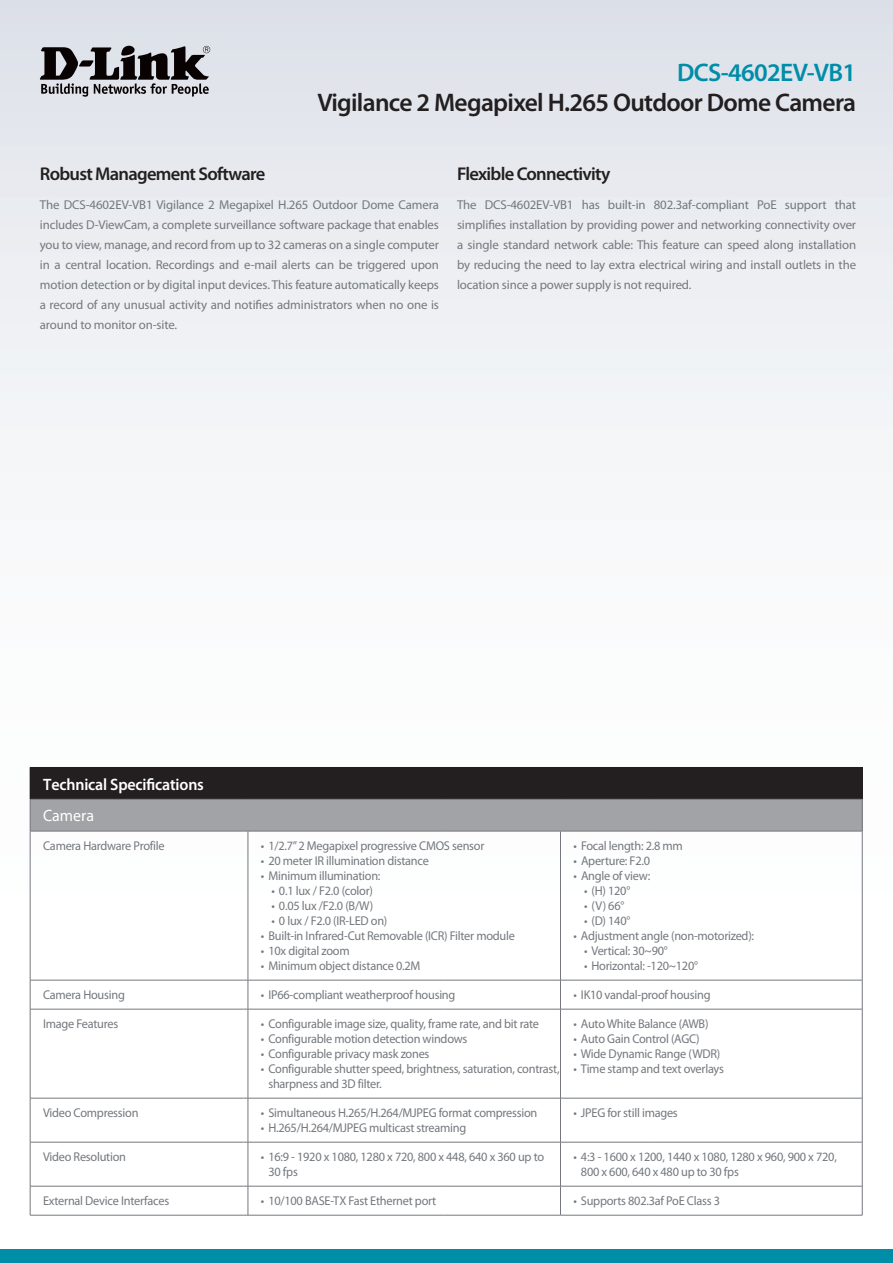
<style>
.page{position:relative;width:893px;height:1263px;background:#fff}
.page>*{position:absolute;margin:0;border:0;box-sizing:border-box;transform-origin:0 0}
.t1{font:600 25.5px "Myriad Pro";letter-spacing:-.025em;color:#231f20}
.t2{font:600 25.5px "Myriad Pro";letter-spacing:-.025em;color:#008da8}
.t3{font:600 18.6px "Myriad Pro";letter-spacing:-.04em;color:#231f20}
.t4{font:600 16.5px "Myriad Pro";letter-spacing:-.01em;color:#fff}
.t5{font:16.5px "Myriad Pro";color:#fff}
.t6{font:12.9px/20px "Myriad Pro";letter-spacing:-.01em;color:#74787d;text-align:justify}
.t7{font:12.75px/15px "Myriad Pro";letter-spacing:-.02em;color:#74787d}
</style>
<div class="page">
<div style="left:0;top:0;width:893px;height:1084px;background:linear-gradient(to bottom,#e3e6ec,#fff)"></div>
<div style="left:0;top:1249px;width:893px;height:14px;background:#008da8"></div>
<svg style="left:40px;top:46px;width:170px;height:51px;background:#807f83"></svg>
<div style="left:30px;top:767px;width:832px;height:32px;background:#231f20"></div>
<div style="left:30px;top:799px;width:832px;height:32px;background:#a1a3a7"></div>
<hr style="left:862px;top:768px;width:1px;height:31px;background:#231f20">
<hr style="left:30px;top:799px;width:213px;height:1px;background:#74787d">
<hr style="left:30px;top:799px;width:1px;height:32px;background:#74787d">
<hr style="left:248px;top:799px;width:196px;height:1px;background:#74787d">
<hr style="left:444px;top:799px;width:116px;height:1px;background:#74787d">
<hr style="left:560px;top:799px;width:93px;height:1px;background:#74787d">
<hr style="left:653px;top:799px;width:209px;height:1px;background:#74787d">
<hr style="left:862px;top:799px;width:1px;height:32px;background:#74787d">
<hr style="left:30px;top:831px;width:213px;height:1px;background:#74787d">
<hr style="left:30px;top:1215px;width:213px;height:1px;background:#74787d">
<hr style="left:560px;top:1215px;width:93px;height:1px;background:#74787d">
<hr style="left:653px;top:1215px;width:209px;height:1px;background:#74787d">
<hr style="left:30px;top:831px;width:1px;height:149px;background:#74787d">
<hr style="left:248px;top:831px;width:196px;height:1px;background:#74787d">
<hr style="left:248px;top:831px;width:1px;height:149px;background:#74787d">
<hr style="left:444px;top:831px;width:116px;height:1px;background:#74787d">
<hr style="left:560px;top:831px;width:93px;height:1px;background:#74787d">
<hr style="left:560px;top:831px;width:1px;height:149px;background:#74787d">
<hr style="left:653px;top:831px;width:209px;height:1px;background:#74787d">
<hr style="left:862px;top:831px;width:1px;height:149px;background:#74787d">
<hr style="left:30px;top:980px;width:213px;height:1px;background:#74787d">
<svg style="left:30px;top:980px;width:1px;height:29px"></svg>
<hr style="left:248px;top:980px;width:196px;height:1px;background:#74787d">
<hr style="left:444px;top:980px;width:116px;height:1px;background:#74787d">
<hr style="left:560px;top:980px;width:93px;height:1px;background:#74787d">
<svg style="left:560px;top:980px;width:1px;height:29px"></svg>
<hr style="left:653px;top:980px;width:209px;height:1px;background:#74787d">
<svg style="left:862px;top:980px;width:1px;height:29px"></svg>
<hr style="left:30px;top:1009px;width:213px;height:1px;background:#74787d">
<hr style="left:30px;top:1009px;width:1px;height:89px;background:#74787d">
<svg style="left:243px;top:980px;width:6px;height:30px"></svg>
<hr style="left:248px;top:1009px;width:196px;height:1px;background:#74787d">
<hr style="left:248px;top:1009px;width:1px;height:89px;background:#74787d">
<hr style="left:444px;top:1009px;width:116px;height:1px;background:#74787d">
<hr style="left:560px;top:1009px;width:93px;height:1px;background:#74787d">
<hr style="left:560px;top:1009px;width:1px;height:89px;background:#74787d">
<hr style="left:653px;top:1009px;width:209px;height:1px;background:#74787d">
<hr style="left:862px;top:1009px;width:1px;height:89px;background:#74787d">
<hr style="left:30px;top:1098px;width:213px;height:1px;background:#74787d">
<hr style="left:30px;top:1098px;width:1px;height:44px;background:#74787d">
<hr style="left:248px;top:1098px;width:196px;height:1px;background:#74787d">
<hr style="left:248px;top:1098px;width:1px;height:44px;background:#74787d">
<hr style="left:444px;top:1098px;width:116px;height:1px;background:#74787d">
<hr style="left:560px;top:1098px;width:93px;height:1px;background:#74787d">
<hr style="left:560px;top:1098px;width:1px;height:44px;background:#74787d">
<hr style="left:653px;top:1098px;width:209px;height:1px;background:#74787d">
<hr style="left:862px;top:1098px;width:1px;height:44px;background:#74787d">
<hr style="left:30px;top:1142px;width:213px;height:1px;background:#74787d">
<hr style="left:30px;top:1142px;width:1px;height:44px;background:#74787d">
<hr style="left:248px;top:1142px;width:196px;height:1px;background:#74787d">
<hr style="left:248px;top:1142px;width:1px;height:44px;background:#74787d">
<hr style="left:444px;top:1142px;width:116px;height:1px;background:#74787d">
<hr style="left:560px;top:1142px;width:93px;height:1px;background:#74787d">
<hr style="left:560px;top:1142px;width:1px;height:44px;background:#74787d">
<hr style="left:653px;top:1142px;width:209px;height:1px;background:#74787d">
<hr style="left:862px;top:1142px;width:1px;height:44px;background:#74787d">
<hr style="left:30px;top:1186px;width:213px;height:1px;background:#74787d">
<svg style="left:30px;top:1186px;width:1px;height:29px"></svg>
<hr style="left:248px;top:1186px;width:196px;height:1px;background:#74787d">
<svg style="left:243px;top:1186px;width:6px;height:30px"></svg>
<hr style="left:444px;top:1186px;width:116px;height:1px;background:#74787d">
<hr style="left:560px;top:1186px;width:93px;height:1px;background:#74787d">
<svg style="left:560px;top:1186px;width:1px;height:29px"></svg>
<hr style="left:653px;top:1186px;width:209px;height:1px;background:#74787d">
<svg style="left:862px;top:1186px;width:1px;height:29px"></svg>
<hr style="left:248px;top:1215px;width:196px;height:1px;background:#74787d">
<hr style="left:444px;top:1215px;width:116px;height:1px;background:#74787d">
<hr style="left:653px;top:767px;width:210px;height:1px;background:#231f20">
<h1 class="t2" style="left:677px;top:56px;width:181px">DCS-4602EV-VB1</h1>
<h1 class="t1" style="left:317px;top:86px;width:540px">Vigilance 2 Megapixel H.265 Outdoor Dome Camera</h1>
<h2 class="t3" style="left:40px;top:162px;width:227px">Robust Management Software</h2>
<p class="t6" style="left:40px;top:195px;width:401px">The DCS-4602EV-VB1 Vigilance 2 Megapixel H.265 Outdoor Dome Camera includes D-ViewCam, a complete surveillance software package that enables you to view, manage, and record from up to 32 cameras on a single computer in a central location. Recordings and e-mail alerts can be triggered upon motion detection or by digital input devices. This feature automatically keeps a record of any unusual activity and notifies administrators when no one is around to monitor on-site.</p>
<h2 class="t3" style="left:457px;top:162px;width:155px">Flexible Connectivity</h2>
<p class="t6" style="left:457px;top:195px;width:401px">The DCS-4602EV-VB1 has built-in 802.3af-compliant PoE support that simplifies installation by providing power and networking connectivity over a single standard network cable: This feature can speed along installation by reducing the need to lay extra electrical wiring and install outlets in the location since a power supply is not required.</p>
<p class="t4" style="left:43px;top:773px;width:162px">Technical Specifications</p>
<p class="t5" style="left:43px;top:806px;width:52px">Camera</p>
<p class="t7" style="left:43px;top:838px;width:123px">Camera Hardware Profile</p>
<p class="t7" style="left:261px;top:838px;width:225px">• 1/2.7” 2 Megapixel progressive CMOS sensor</p>
<p class="t7" style="left:261px;top:853px;width:169px">• 20 meter IR illumination distance</p>
<p class="t7" style="left:261px;top:868px;width:121px">• Minimum illumination:</p>
<p class="t7" style="left:271px;top:883px;width:103px">• 0.1 lux / F2.0 (color)</p>
<p class="t7" style="left:271px;top:898px;width:103px">• 0.05 lux /F2.0 (B/W)</p>
<p class="t7" style="left:271px;top:913px;width:117px">• 0 lux / F2.0 (IR-LED on)</p>
<p class="t7" style="left:261px;top:928px;width:255px">• Built-in Infrared-Cut Removable (ICR) Filter module</p>
<p class="t7" style="left:261px;top:943px;width:90px">• 10x digital zoom</p>
<p class="t7" style="left:261px;top:958px;width:161px">• Minimum object distance 0.2M</p>
<p class="t7" style="left:573px;top:838px;width:111px">• Focal length: 2.8 mm</p>
<p class="t7" style="left:573px;top:853px;width:78px">• Aperture: F2.0</p>
<p class="t7" style="left:573px;top:868px;width:79px">• Angle of view:</p>
<p class="t7" style="left:584px;top:883px;width:48px">• (H) 120°</p>
<p class="t7" style="left:584px;top:898px;width:42px">• (V) 66°</p>
<p class="t7" style="left:584px;top:913px;width:48px">• (D) 140°</p>
<p class="t7" style="left:573px;top:928px;width:182px">• Adjustment angle (non-motorized):</p>
<p class="t7" style="left:584px;top:943px;width:85px">• Vertical: 30~90°</p>
<p class="t7" style="left:584px;top:958px;width:116px">• Horizontal: -120~120°</p>
<p class="t7" style="left:43px;top:987px;width:83px">Camera Housing</p>
<p class="t7" style="left:261px;top:987px;width:196px">• IP66-compliant weatherproof housing</p>
<p class="t7" style="left:573px;top:987px;width:139px">• IK10 vandal-proof housing</p>
<p class="t7" style="left:43px;top:1016px;width:77px">Image Features</p>
<p class="t7" style="left:261px;top:1016px;width:280px">• Configurable image size, quality, frame rate, and bit rate</p>
<p class="t7" style="left:261px;top:1031px;width:208px">• Configurable motion detection windows</p>
<p class="t7" style="left:261px;top:1046px;width:170px">• Configurable privacy mask zones</p>
<p class="t7" style="left:268px;top:1061px;width:293px;text-indent:-7px">• Configurable shutter speed, brightness, saturation, contrast, sharpness and 3D filter.</p>
<p class="t7" style="left:573px;top:1016px;width:137px">• Auto White Balance (AWB)</p>
<p class="t7" style="left:573px;top:1031px;width:128px">• Auto Gain Control (AGC)</p>
<p class="t7" style="left:573px;top:1046px;width:148px">• Wide Dynamic Range (WDR)</p>
<p class="t7" style="left:573px;top:1061px;width:152px">• Time stamp and text overlays</p>
<p class="t7" style="left:43px;top:1105px;width:97px">Video Compression</p>
<p class="t7" style="left:261px;top:1105px;width:278px">• Simultaneous H.265/H.264/MJPEG format compression</p>
<p class="t7" style="left:261px;top:1120px;width:207px">• H.265/H.264/MJPEG multicast streaming</p>
<p class="t7" style="left:573px;top:1105px;width:106px">• JPEG for still images</p>
<p class="t7" style="left:43px;top:1149px;width:85px">Video Resolution</p>
<p class="t7" style="left:268px;top:1149px;width:277px;text-indent:-7px">• 16:9 - 1920 x 1080, 1280 x 720, 800 x 448, 640 x 360 up to<br>30 fps</p>
<p class="t7" style="left:581px;top:1149px;width:257px;text-indent:-7px">• 4:3 - 1600 x 1200, 1440 x 1080, 1280 x 960, 900 x 720,<br>800 x 600, 640 x 480 up to 30 fps</p>
<p class="t7" style="left:43px;top:1193px;width:128px">External Device Interfaces</p>
<p class="t7" style="left:261px;top:1193px;width:177px">• 10/100 BASE-TX Fast Ethernet port</p>
<p class="t7" style="left:573px;top:1193px;width:148px">• Supports 802.3af PoE Class 3</p>
</div>
